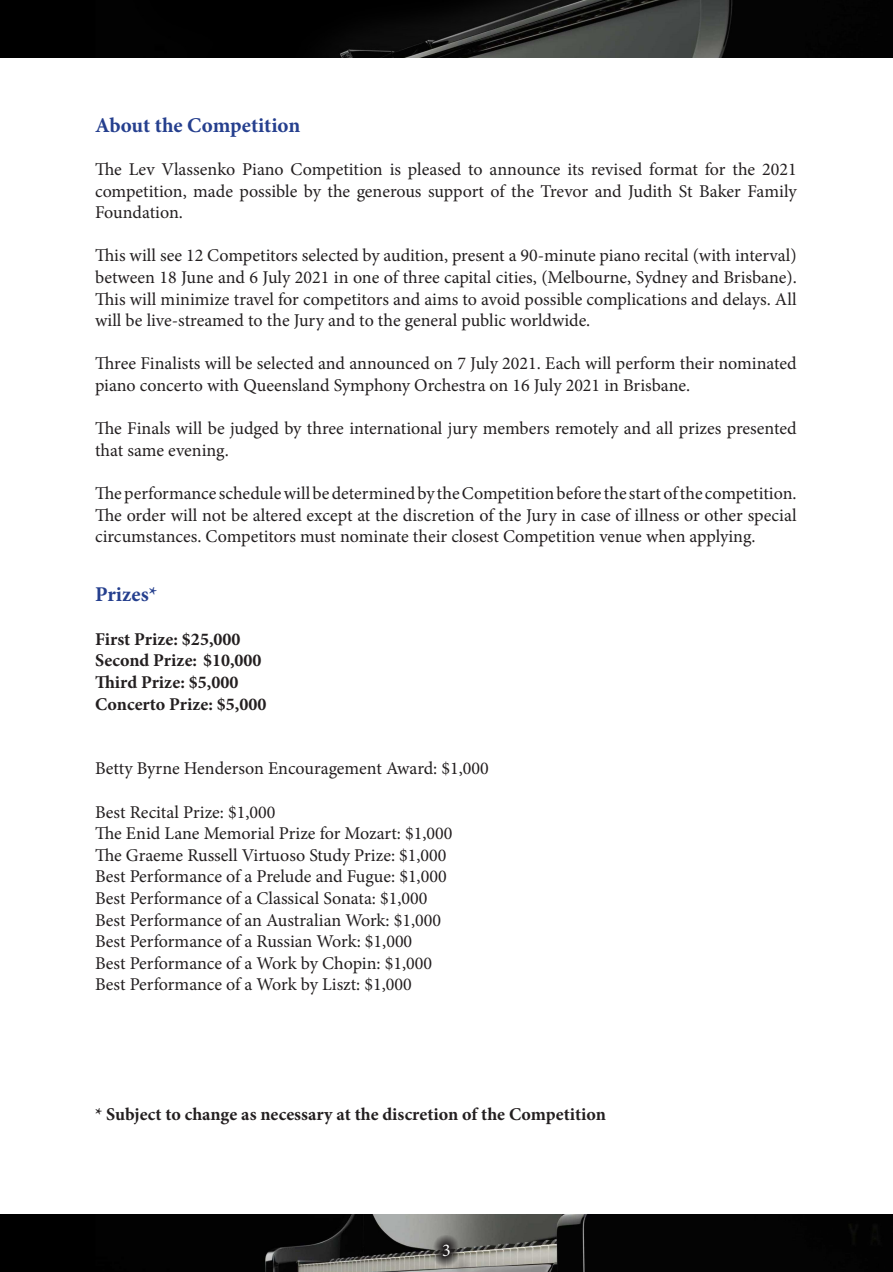
<style>
.page{position:relative;width:893px;height:1272px;background:#fff}
.page>*{position:absolute;margin:0;border:0;box-sizing:border-box;transform-origin:0 0}
.t1{font:700 21px "Minion Pro";color:#253f8e}
.t2{font:18px/21.6px "Minion Pro";color:#231f20;text-align:justify}
.t3{font:700 18px "Minion Pro";color:#231f20}
.t4{font:18px "Minion Pro";color:#fff}
</style>
<div class="page">
<img style="left:0;top:0;width:893px;height:57px">
<img style="left:0;top:1214px;width:893px;height:57px">
<div style="left:451px;top:1252px;width:21px;height:19px;background:#231f20;opacity:.75"></div>
<svg style="left:432px;top:1234px;width:28px;height:32px"></svg>
<p class="t1" style="left:95px;top:110px;width:207px">About the Competition</p>
<p class="t2" style="left:95px;top:158px;width:703px">The Lev Vlassenko Piano Competition is pleased to announce its revised format for the 2021 competition, made possible by the generous support of the Trevor and Judith St Baker Family Foundation.</p>
<p class="t2" style="left:95px;top:245px;width:703px">This will see 12 Competitors selected by audition, present a 90-minute piano recital (with interval) between 18 June and 6 July 2021 in one of three capital cities, (Melbourne, Sydney and Brisbane).<br>This will minimize travel for competitors and aims to avoid possible complications and delays. All will be live-streamed to the Jury and to the general public worldwide.</p>
<p class="t2" style="left:95px;top:353px;width:703px">Three Finalists will be selected and announced on 7 July 2021. Each will perform their nominated piano concerto with Queensland Symphony Orchestra on 16 July 2021 in Brisbane.</p>
<p class="t2" style="left:95px;top:418px;width:703px">The Finals will be judged by three international jury members remotely and all prizes presented that same evening.</p>
<p class="t2" style="left:95px;top:482px;width:703px">The performance schedule will be determined by the Competition before the start of the competition.<br>The order will not be altered except at the discretion of the Jury in case of illness or other special circumstances. Competitors must nominate their closest Competition venue when applying.</p>
<p class="t1" style="left:95px;top:580px;width:64px">Prizes*</p>
<p class="t3" style="left:95px;top:626px;width:147px">First Prize: $25,000</p>
<p class="t3" style="left:95px;top:648px;width:168px">Second Prize: $10,000</p>
<p class="t3" style="left:95px;top:669px;width:145px">Third Prize: $5,000</p>
<p class="t3" style="left:95px;top:691px;width:173px">Concerto Prize: $5,000</p>
<p class="t2" style="left:95px;top:758px;width:395px">Betty Byrne Henderson Encouragement Award: $1,000</p>
<p class="t2" style="left:95px;top:801px;width:182px">Best Recital Prize: $1,000</p>
<p class="t2" style="left:95px;top:822px;width:359px">The Enid Lane Memorial Prize for Mozart: $1,000</p>
<p class="t2" style="left:95px;top:844px;width:353px">The Graeme Russell Virtuoso Study Prize: $1,000</p>
<p class="t2" style="left:95px;top:866px;width:353px">Best Performance of a Prelude and Fugue: $1,000</p>
<p class="t2" style="left:95px;top:887px;width:334px">Best Performance of a Classical Sonata: $1,000</p>
<p class="t2" style="left:95px;top:909px;width:347px">Best Performance of an Australian Work: $1,000</p>
<p class="t2" style="left:95px;top:930px;width:319px">Best Performance of a Russian Work: $1,000</p>
<p class="t2" style="left:95px;top:952px;width:338px">Best Performance of a Work by Chopin: $1,000</p>
<p class="t2" style="left:95px;top:974px;width:318px">Best Performance of a Work by Liszt: $1,000</p>
<p class="t3" style="left:95px;top:1101px;width:512px">* Subject to change as necessary at the discretion of the Competition</p>
<p class="t4" style="left:442px;top:1238px;width:10px">3</p>
</div>
